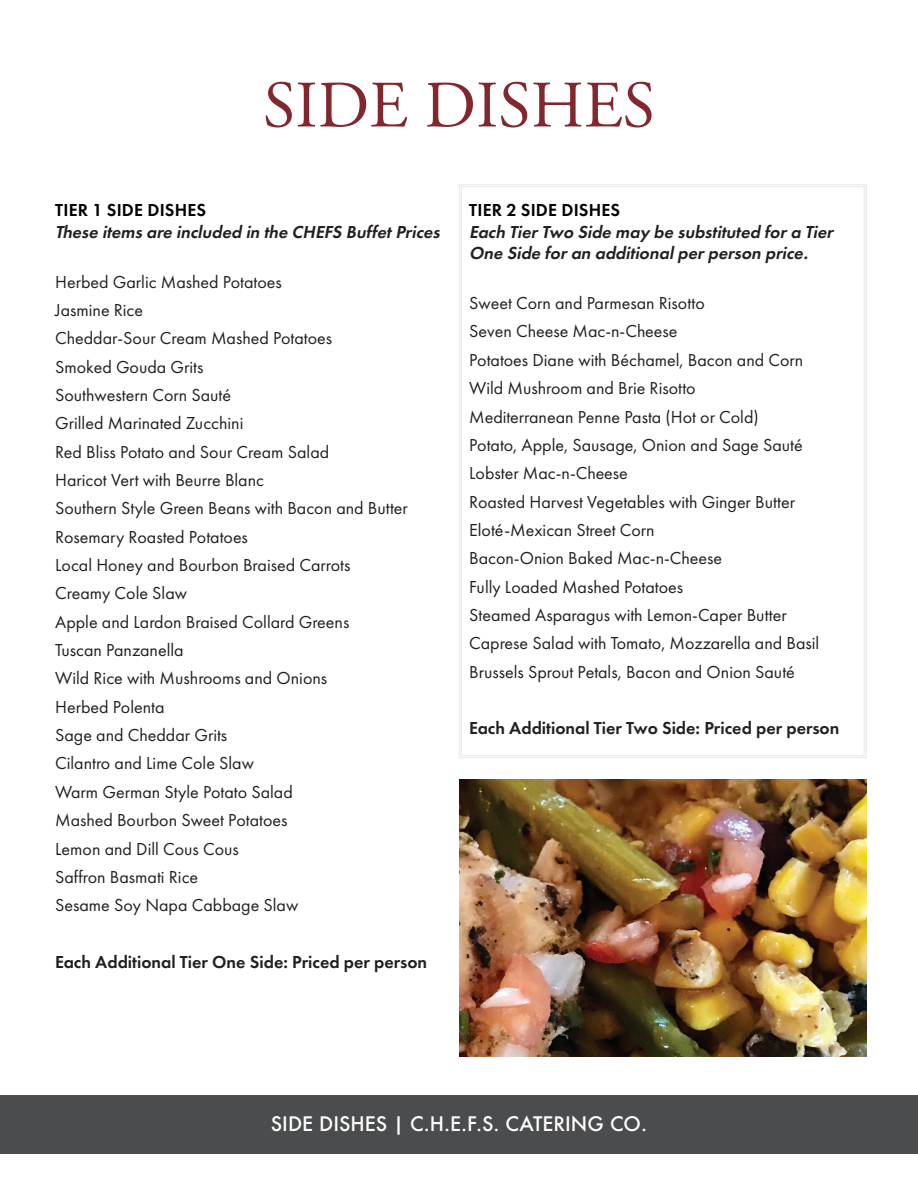
<style>
.page{position:relative;width:918px;height:1188px;background:#fff}
.page>*{position:absolute;margin:0;border:0;box-sizing:border-box;transform-origin:0 0}
.t1{font:66.15px "Adobe Garamond Pro";color:#83272e}
.t2{font:500 19.5px "Futura";color:#fff}
.t3{font:18px/28.3px "Futura PT";color:#231f20}
.t4{font:italic 600 18px/21.6px "Futura PT";color:#231f20}
.t5{font:600 18px "Futura PT";color:#231f20}
.t6{font:600 18px "Futura PT";letter-spacing:.01em;color:#000}
</style>
<div class="page">
<svg style="left:459px;top:184px;width:408px;height:574px"></svg>
<div style="left:0;top:1095px;width:918px;height:58px;background:#4b4c4d"></div>
<img style="left:459px;top:780px;width:408px;height:276px">
<h1 class="t1" style="left:263px;top:66px;width:394px">SIDE DISHES</h1>
<p class="t6" style="left:55px;top:199px;width:152px">TIER 1 SIDE DISHES</p>
<p class="t4" style="left:55px;top:221px;width:390px">These items are included in the CHEFS BuffetPrices</p>
<p class="t3" style="left:55px;top:267px;width:354px">Herbed Garlic Mashed Potatoes<br>Jasmine Rice<br>Cheddar-Sour Cream Mashed Potatoes<br>Smoked Gouda Grits<br>Southwestern Corn Sauté<br>Grilled Marinated Zucchini<br>Red Bliss Potato and Sour Cream Salad<br>Haricot Vert with Beurre Blanc<br>Southern Style Green Beans with Bacon and Butter<br>Rosemary Roasted Potatoes<br>Local Honey and Bourbon Braised Carrots<br>Creamy Cole Slaw<br>Apple and Lardon Braised Collard Greens<br>Tuscan Panzanella<br>Wild Rice with Mushrooms and Onions<br>Herbed Polenta<br>Sage and Cheddar Grits<br>Cilantro and Lime Cole Slaw<br>Warm German Style Potato Salad<br>Mashed Bourbon Sweet Potatoes<br>Lemon and Dill Cous Cous<br>Saffron Basmati Rice<br>Sesame Soy Napa Cabbage Slaw</p>
<p class="t5" style="left:55px;top:951px;width:374px">Each Additional Tier One Side: Priced per person</p>
<p class="t6" style="left:469px;top:199px;width:152px">TIER 2 SIDE DISHES</p>
<p class="t4" style="left:469px;top:221px;width:369px">Each TierTwo Side may be substituted fora Tier<br>One Side foran additionalperperson price.</p>
<p class="t3" style="left:469px;top:289px;width:352px">Sweet Corn and Parmesan Risotto<br>Seven Cheese Mac-n-Cheese<br>Potatoes Diane with Béchamel, Bacon and Corn Wild Mushroom and Brie Risotto<br>Mediterranean Penne Pasta (Hot or Cold)<br>Potato, Apple, Sausage, Onion and Sage Sauté Lobster Mac-n-Cheese<br>Roasted Harvest Vegetables with Ginger Butter Eloté-Mexican Street Corn<br>Bacon-Onion Baked Mac-n-Cheese<br>Fully Loaded Mashed Potatoes<br>Steamed Asparagus with Lemon-Caper Butter Caprese Salad with Tomato, Mozzarella and Basil Brussels Sprout Petals, Bacon and Onion Sauté</p>
<p class="t5" style="left:469px;top:717px;width:372px">Each Additional Tier Two Side: Priced per person</p>
<p class="t2" style="left:271px;top:1110px;width:378px">SIDE DISHES | C.H.E.F.S. CATERING CO.</p>
</div>
